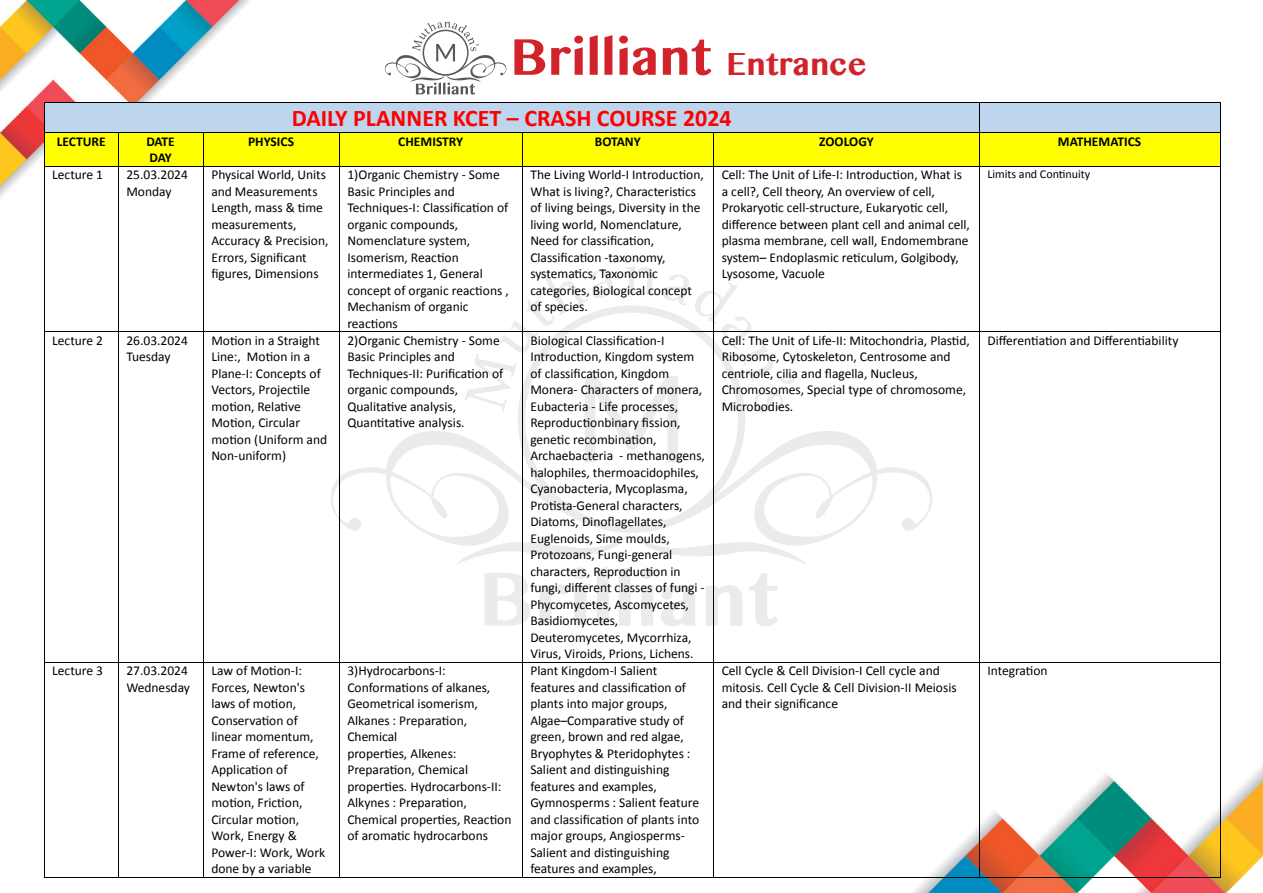
<style>
.page{position:relative;width:1263px;height:893px;background:#fff}
.page>*{position:absolute;margin:0;border:0;box-sizing:border-box;transform-origin:0 0}
.t1{font:700 50.85px "Oriya MN";color:#d2232a}
.t2{font:700 24px "Calibri";color:#f00}
.t3{font:13.5px/16.5px "Calibri";color:#000}
.t4{font:700 13.5px/16.4px "Calibri";color:#000}
.t5{font:12px "Calibri";letter-spacing:-.005em;color:#000}
.s1{font-size:31.2px}
</style>
<div class="page">
<img style="left:913px;top:765px;width:350px;height:128px">
<img style="left:0;top:0;width:250px;height:198px">
<svg style="left:384px;top:22px;width:123px;height:73px"></svg>
<div style="left:52px;top:103px;width:919px;height:29px;background:#bdd6ee"></div>
<div style="left:980px;top:103px;width:240px;height:29px;background:#bdd6ee"></div>
<hr style="left:44px;top:102px;width:935px;height:1px;background:#000">
<hr style="left:980px;top:102px;width:240px;height:1px;background:#000">
<div style="left:44px;top:133px;width:74px;height:33px;background:#ff0"></div>
<div style="left:119px;top:133px;width:84px;height:33px;background:#ff0"></div>
<div style="left:204px;top:133px;width:135px;height:33px;background:#ff0"></div>
<div style="left:340px;top:133px;width:182px;height:33px;background:#ff0"></div>
<div style="left:523px;top:133px;width:190px;height:33px;background:#ff0"></div>
<div style="left:714px;top:133px;width:265px;height:33px;background:#ff0"></div>
<div style="left:980px;top:133px;width:240px;height:33px;background:#ff0"></div>
<svg style="left:44px;top:103px;width:1px;height:29px"></svg>
<hr style="left:44px;top:132px;width:74px;height:1px;background:#000">
<hr style="left:119px;top:132px;width:84px;height:1px;background:#000">
<hr style="left:204px;top:132px;width:135px;height:1px;background:#000">
<hr style="left:340px;top:132px;width:182px;height:1px;background:#000">
<hr style="left:523px;top:132px;width:190px;height:1px;background:#000">
<hr style="left:714px;top:132px;width:265px;height:1px;background:#000">
<svg style="left:979px;top:102px;width:1px;height:31px"></svg>
<hr style="left:980px;top:132px;width:240px;height:1px;background:#000">
<svg style="left:1220px;top:102px;width:1px;height:31px"></svg>
<hr style="left:44px;top:133px;width:1px;height:33px;background:#000">
<hr style="left:118px;top:133px;width:1px;height:33px;background:#000">
<hr style="left:203px;top:133px;width:1px;height:33px;background:#000">
<hr style="left:339px;top:133px;width:1px;height:33px;background:#000">
<hr style="left:522px;top:133px;width:1px;height:33px;background:#000">
<hr style="left:713px;top:133px;width:1px;height:33px;background:#000">
<hr style="left:979px;top:133px;width:1px;height:33px;background:#000">
<hr style="left:1220px;top:133px;width:1px;height:33px;background:#000">
<hr style="left:44px;top:166px;width:74px;height:1px;background:#000">
<hr style="left:119px;top:166px;width:84px;height:1px;background:#000">
<hr style="left:204px;top:166px;width:135px;height:1px;background:#000">
<hr style="left:340px;top:166px;width:182px;height:1px;background:#000">
<hr style="left:523px;top:166px;width:190px;height:1px;background:#000">
<hr style="left:714px;top:166px;width:265px;height:1px;background:#000">
<hr style="left:980px;top:166px;width:240px;height:1px;background:#000">
<hr style="left:44px;top:167px;width:1px;height:164px;background:#000">
<hr style="left:118px;top:167px;width:1px;height:164px;background:#000">
<hr style="left:203px;top:167px;width:1px;height:164px;background:#000">
<hr style="left:339px;top:167px;width:1px;height:164px;background:#000">
<hr style="left:522px;top:167px;width:1px;height:164px;background:#000">
<hr style="left:713px;top:167px;width:1px;height:164px;background:#000">
<hr style="left:979px;top:167px;width:1px;height:164px;background:#000">
<hr style="left:1220px;top:167px;width:1px;height:164px;background:#000">
<hr style="left:44px;top:331px;width:74px;height:1px;background:#000">
<hr style="left:119px;top:331px;width:84px;height:1px;background:#000">
<hr style="left:204px;top:331px;width:135px;height:1px;background:#000">
<svg style="left:331px;top:267px;width:601px;height:359px"></svg>
<hr style="left:714px;top:331px;width:265px;height:1px;background:#000">
<hr style="left:980px;top:331px;width:240px;height:1px;background:#000">
<hr style="left:44px;top:332px;width:1px;height:330px;background:#000">
<hr style="left:118px;top:332px;width:1px;height:330px;background:#000">
<hr style="left:203px;top:332px;width:1px;height:330px;background:#000">
<hr style="left:339px;top:332px;width:1px;height:330px;background:#000">
<hr style="left:522px;top:332px;width:1px;height:330px;background:#000">
<hr style="left:713px;top:332px;width:1px;height:330px;background:#000">
<hr style="left:979px;top:332px;width:1px;height:330px;background:#000">
<hr style="left:1220px;top:332px;width:1px;height:330px;background:#000">
<hr style="left:44px;top:662px;width:74px;height:1px;background:#000">
<hr style="left:119px;top:662px;width:84px;height:1px;background:#000">
<hr style="left:204px;top:662px;width:135px;height:1px;background:#000">
<hr style="left:340px;top:662px;width:182px;height:1px;background:#000">
<hr style="left:523px;top:662px;width:190px;height:1px;background:#000">
<hr style="left:714px;top:662px;width:265px;height:1px;background:#000">
<hr style="left:980px;top:662px;width:240px;height:1px;background:#000">
<hr style="left:44px;top:663px;width:1px;height:214px;background:#000">
<hr style="left:44px;top:877px;width:74px;height:1px;background:#000">
<hr style="left:118px;top:663px;width:1px;height:214px;background:#000">
<hr style="left:119px;top:877px;width:84px;height:1px;background:#000">
<hr style="left:203px;top:663px;width:1px;height:214px;background:#000">
<hr style="left:204px;top:877px;width:135px;height:1px;background:#000">
<hr style="left:339px;top:663px;width:1px;height:214px;background:#000">
<hr style="left:340px;top:877px;width:182px;height:1px;background:#000">
<hr style="left:522px;top:663px;width:1px;height:214px;background:#000">
<hr style="left:523px;top:877px;width:190px;height:1px;background:#000">
<hr style="left:713px;top:663px;width:1px;height:214px;background:#000">
<hr style="left:714px;top:877px;width:265px;height:1px;background:#000">
<hr style="left:979px;top:663px;width:1px;height:214px;background:#000">
<hr style="left:980px;top:877px;width:240px;height:1px;background:#000">
<hr style="left:1220px;top:663px;width:1px;height:214px;background:#000">
<h1 class="t1" style="left:510px;top:27px;width:358px">Brilliant <span class="s1">Entrance</span></h1>
<h2 class="t2" style="left:292px;top:103px;width:441px">DAILY PLANNER KCET – CRASH COURSE 2024</h2>
<p class="t4" style="left:57px;top:132px;width:51px">LECTURE</p>
<p class="t4" style="left:146px;top:132px;width:30px">DATE<br>DAY</p>
<p class="t4" style="left:248px;top:132px;width:47px">PHYSICS</p>
<p class="t4" style="left:398px;top:132px;width:66px">CHEMISTRY</p>
<p class="t4" style="left:595px;top:132px;width:47px">BOTANY</p>
<p class="t4" style="left:819px;top:132px;width:56px">ZOOLOGY</p>
<p class="t4" style="left:1058px;top:132px;width:85px">MATHEMATICS</p>
<p class="t3" style="left:52px;top:166px;width:52px">Lecture 1</p>
<p class="t3" style="left:126px;top:166px;width:63px">25.03.2024<br>Monday</p>
<p class="t3" style="left:211px;top:166px;width:119px">Physical World, Units and Measurements<br>Length, mass &amp; time measurements,<br>Accuracy &amp; Precision,<br>Errors, Significant figures, Dimensions</p>
<p class="t3" style="left:347px;top:166px;width:163px">1)Organic Chemistry - Some<br>Basic Principles and<br>Techniques-I: Classification of organic compounds,<br>Nomenclature system,<br>Isomerism, Reaction intermediates 1, General concept of organic reactions ,<br>Mechanism of organic reactions</p>
<p class="t3" style="left:530px;top:166px;width:175px">The Living World-I Introduction,<br>What is living?, Characteristics of living beings, Diversity in the living world, Nomenclature,<br>Need for classification,<br>Classification -taxonomy, systematics, Taxonomic categories, Biological concept of species.</p>
<p class="t3" style="left:722px;top:166px;width:250px">Cell: The Unit of Life-I: Introduction, What is a cell?, Cell theory, An overview of cell, Prokaryotic cell-structure, Eukaryotic cell, difference between plant cell and animal cell, plasma membrane, cell wall, Endomembrane system– Endoplasmic reticulum, Golgibody, Lysosome, Vacuole</p>
<p class="t5" style="left:987px;top:167px;width:105px">Limits and Continuity</p>
<p class="t3" style="left:52px;top:332px;width:52px">Lecture 2</p>
<p class="t3" style="left:126px;top:332px;width:63px">26.03.2024<br>Tuesday</p>
<p class="t3" style="left:211px;top:332px;width:117px">Motion in a Straight<br>Line:, Motion in a<br>Plane-I: Concepts of<br>Vectors, Projectile motion, Relative<br>Motion, Circular motion (Uniform and<br>Non-uniform)</p>
<p class="t3" style="left:347px;top:332px;width:157px">2)Organic Chemistry - Some<br>Basic Principles and<br>Techniques-II: Purification of organic compounds,<br>Qualitative analysis,<br>Quantitative analysis.</p>
<p class="t3" style="left:530px;top:332px;width:176px">Biological Classification-I<br>Introduction, Kingdom system of classification, Kingdom<br>Monera- Characters of monera,<br>Eubacteria - Life processes,<br>Reproductionbinary fission, genetic recombination,<br>Archaebacteria - methanogens, halophiles, thermoacidophiles,<br>Cyanobacteria, Mycoplasma,<br>Protista-General characters,<br>Diatoms, Dinoflagellates,<br>Euglenoids, Sime moulds,<br>Protozoans, Fungi-general characters, Reproduction in fungi, different classes of fungi -<br>Phycomycetes, Ascomycetes,<br>Basidiomycetes,<br>Deuteromycetes, Mycorrhiza,<br>Virus, Viroids, Prions, Lichens.</p>
<p class="t3" style="left:722px;top:332px;width:250px">Cell: The Unit of Life-II: Mitochondria, Plastid, Ribosome, Cytoskeleton, Centrosome and centriole, cilia and flagella, Nucleus, Chromosomes, Special type of chromosome, Microbodies.</p>
<p class="t3" style="left:987px;top:332px;width:193px">Differentiation and Differentiability</p>
<p class="t3" style="left:52px;top:662px;width:52px">Lecture 3</p>
<p class="t3" style="left:126px;top:662px;width:65px">27.03.2024<br>Wednesday</p>
<p class="t3" style="left:211px;top:662px;width:115px">Law of Motion-I:<br>Forces, Newton's laws of motion,<br>Conservation of linear momentum,<br>Frame of reference,<br>Application of<br>Newton's laws of motion, Friction,<br>Circular motion,<br>Work, Energy &amp;<br>Power-I: Work, Work done by a variable</p>
<p class="t3" style="left:347px;top:662px;width:166px">3)Hydrocarbons-I:<br>Conformations of alkanes,<br>Geometrical isomerism,<br>Alkanes : Preparation,<br>Chemical<br>properties, Alkenes:<br>Preparation, Chemical properties. Hydrocarbons-II:<br>Alkynes : Preparation,<br>Chemical properties, Reaction of aromatic hydrocarbons</p>
<p class="t3" style="left:530px;top:662px;width:170px">Plant Kingdom-I Salient features and classification of plants into major groups,<br>Algae–Comparative study of green, brown and red algae,<br>Bryophytes &amp; Pteridophytes :<br>Salient and distinguishing features and examples,<br>Gymnosperms : Salient feature and classification of plants into major groups, Angiosperms-<br>Salient and distinguishing features and examples,</p>
<p class="t3" style="left:722px;top:662px;width:236px">Cell Cycle &amp; Cell Division-I Cell cycle and mitosis. Cell Cycle &amp; Cell Division-II Meiosis and their significance</p>
<p class="t3" style="left:987px;top:662px;width:62px">Integration</p>
</div>
